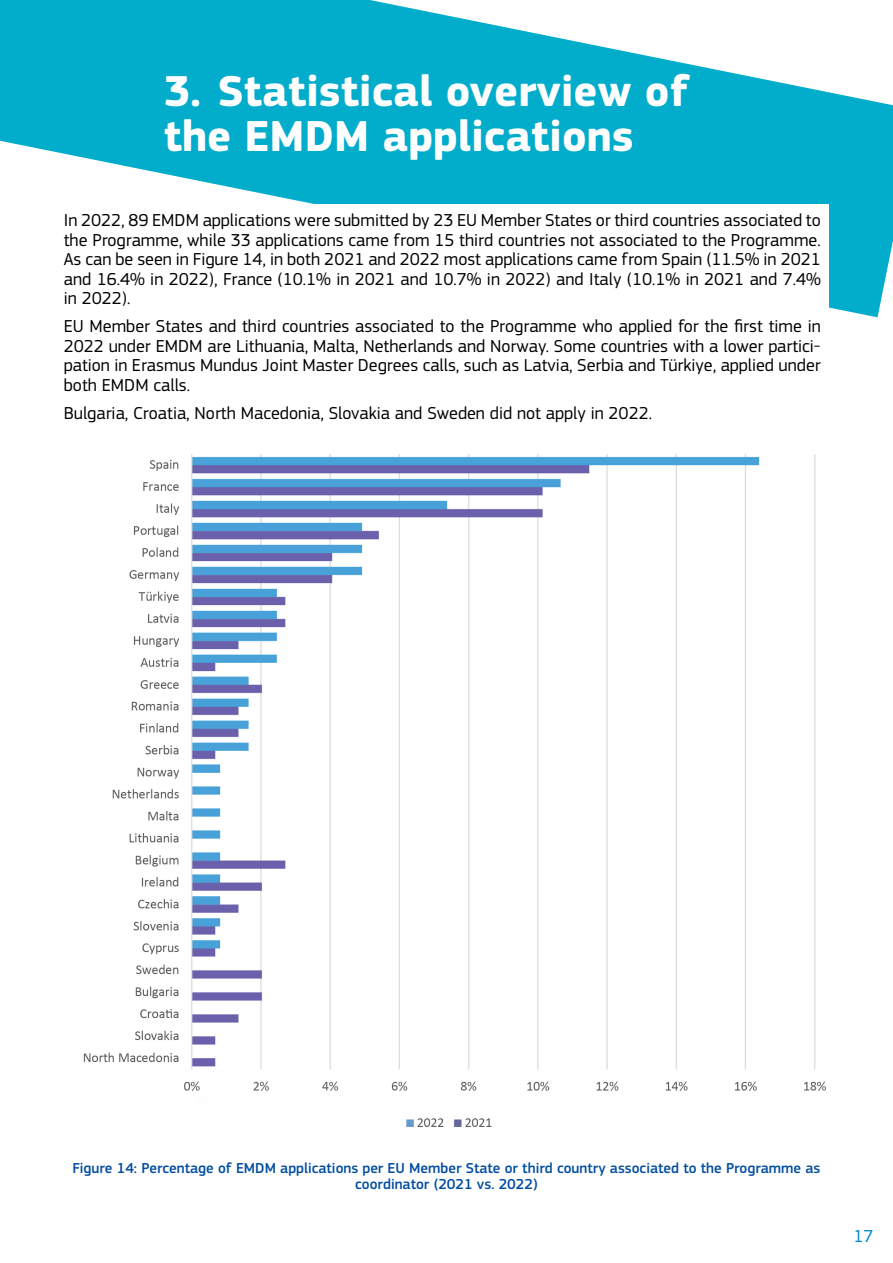
<style>
.page{position:relative;width:893px;height:1263px;background:#fff}
.page>*{position:absolute;margin:0;border:0;box-sizing:border-box;transform-origin:0 0}
.t1{font:700 45px/45px "EC Square Sans Pro";color:#fff}
.t2{font:18px/19.5px "EC Square Sans Pro";color:#000;text-align:justify}
.t3{font:18px "EC Square Sans Pro";color:#0088ce}
.t4{font:500 15px/16.5px "EC Square Sans Pro";color:#034ea2;text-align:center}
</style>
<div class="page">
<svg style="left:0;top:0;width:893px;height:317px;fill:#02adcc"></svg>
<div style="left:64px;top:204px;width:765px;height:241px;background:#fff"></div>
<img style="left:83px;top:454px;width:743px;height:673px">
<h1 class="t1" style="left:164px;top:70px;width:527px">3. Statistical overview of the EMDM applications</h1>
<p class="t2" style="left:64px;top:211px;width:758px">In 2022, 89 EMDM applications were submitted by 23 EU Member States or third countries associated to the Programme, while 33 applications came from 15 third countries not associated to the Programme.<br>As can be seen in Figure 14, in both 2021 and 2022 most applications came from Spain (11.5% in 2021 and 16.4% in 2022), France (10.1% in 2021 and 10.7% in 2022) and Italy (10.1% in 2021 and 7.4% in 2022).</p>
<p class="t2" style="left:64px;top:317px;width:758px">EU Member States and third countries associated to the Programme who applied for the first time in 2022 under EMDM are Lithuania, Malta, Netherlands and Norway. Some countries with a lower partici&shy;pation in Erasmus Mundus Joint Master Degrees calls, such as Latvia, Serbia and Türkiye, applied under both EMDM calls.</p>
<p class="t2" style="left:64px;top:403px;width:590px">Bulgaria, Croatia, North Macedonia, Slovakia and Sweden did not apply in 2022.</p>
<p class="t4" style="left:73px;top:1160px;width:749px">Figure 14: Percentage of EMDM applications per EU Member State or third country associated to the Programme as coordinator (2021 vs. 2022)</p>
<p class="t3" style="left:854px;top:1226px;width:22px">17</p>
</div>
